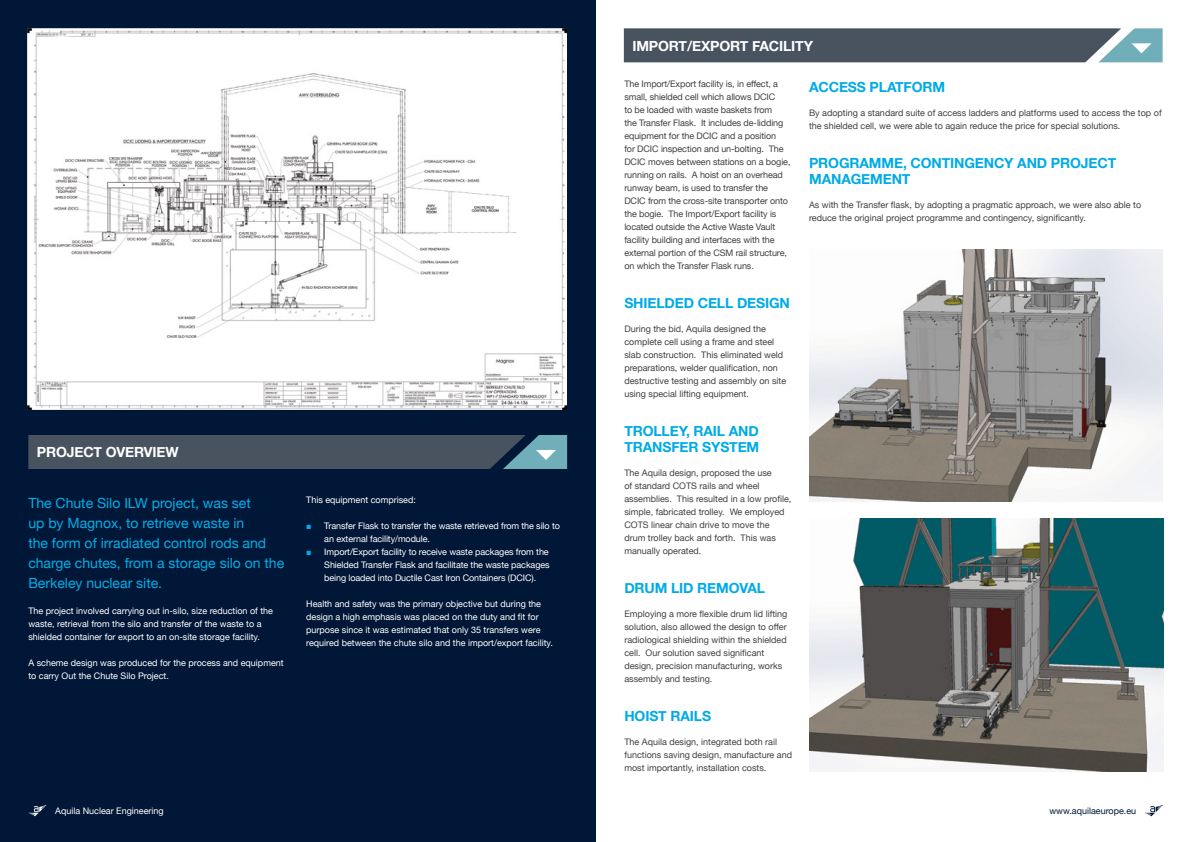
<style>
.page{position:relative;width:1191px;height:842px;background:#fff}
.page>*{position:absolute;margin:0;border:0;box-sizing:border-box;transform-origin:0 0}
.t1{font:14px/20px "Helvetica Neue";color:#00b0e9}
.t2{font:700 14px/16px "Helvetica Neue";letter-spacing:-.01em;color:#00aae7}
.t3{font:700 14px "Helvetica Neue";letter-spacing:-.01em;color:#fff}
.t4{font:9px/13px "Helvetica Neue";color:#414042}
.t5{font:9px/13px "Helvetica Neue";color:#fff}
.t6{font:9px "Helvetica Neue";color:#001738}
.s1{font-family:"Arial";color:#00aae7}
</style>
<div class="page">
<div style="left:0;top:0;width:595px;height:842px;background:#001738"></div>
<img style="left:28px;top:28px;width:538px;height:381px">
<svg style="left:28px;top:435px;width:539px;height:34px;background:#4b5966"></svg>
<svg style="left:624px;top:28px;width:538px;height:34px;background:#53606d"></svg>
<img style="left:809px;top:519px;width:354px;height:252px">
<img style="left:809px;top:250px;width:353px;height:252px">
<svg style="left:1145px;top:805px;width:18px;height:11px"></svg>
<svg style="left:28px;top:805px;width:19px;height:11px"></svg>
<h1 class="t3" style="left:37px;top:441px;width:143px">PROJECT OVERVIEW</h1>
<h1 class="t1" style="left:28px;top:494px;width:257px">The Chute Silo ILW project, was set<br>up by Magnox, to retrieve waste in<br>the form of irradiated control rods and charge chutes, from a storage silo on the Berkeley nuclear site.</h1>
<p class="t5" style="left:28px;top:605px;width:246px">The project involved carrying out in-silo, size reduction of the waste, retrieval from the silo and transfer of the waste to a shielded container for export to an on-site storage facility.</p>
<p class="t5" style="left:28px;top:657px;width:257px">A scheme design was produced for the process and equipment to carry Out the Chute Silo Project.</p>
<p class="t5" style="left:306px;top:494px;width:111px">This equipment comprised:</p>
<p class="t5" style="left:324px;top:520px;width:237px;text-indent:-18px"><span class="s1">■</span> Transfer Flask to transfer the waste retrieved from the silo to an external facility/module.</p>
<p class="t5" style="left:324px;top:546px;width:227px;text-align:justify;text-indent:-18px"><span class="s1">■</span> Import/Export facility to receive waste packages from the Shielded Transfer Flask and facilitate the waste packages being loaded into Ductile Cast Iron Containers (DCIC).</p>
<p class="t5" style="left:306px;top:598px;width:248px">Health and safety was the primary objective but during the design a high emphasis was placed on the duty and fit for purpose since it was estimated that only 35 transfers were required between the chute silo and the import/export facility.</p>
<h1 class="t3" style="left:632px;top:35px;width:182px">IMPORT/EXPORT FACILITY</h1>
<h1 class="t2" style="left:809px;top:79px;width:138px">ACCESS PLATFORM</h1>
<p class="t4" style="left:809px;top:107px;width:354px">By adopting a standard suite of access ladders and platforms used to access the top of the shielded cell, we were able to again reduce the price for special solutions.</p>
<h1 class="t2" style="left:809px;top:155px;width:309px">PROGRAMME, CONTINGENCY AND PROJECT<br>MANAGEMENT</h1>
<p class="t4" style="left:809px;top:199px;width:334px">As with the Transfer flask, by adopting a pragmatic approach, we were also able to reduce the original project programme and contingency, significantly.</p>
<p class="t4" style="left:624px;top:78px;width:168px">The Import/Export facility is, in effect, a small, shielded cell which allows DCIC<br>to be loaded with waste baskets from<br>the Transfer Flask. It includes de-lidding equipment for the DCIC and a position<br>for DCIC inspection and un-bolting. The DCIC moves between stations on a bogie, running on rails. A hoist on an overhead runway beam, is used to transfer the DCIC from the cross-site transporter onto the bogie. The Import/Export facility is located outside the Active Waste Vault facility building and interfaces with the external portion of the CSM rail structure, on which the Transfer Flask runs.</p>
<h1 class="t2" style="left:624px;top:295px;width:167px">SHIELDED CELL DESIGN</h1>
<p class="t4" style="left:624px;top:323px;width:163px">During the bid, Aquila designed the complete cell using a frame and steel slab construction. This eliminated weld preparations, welder qualification, non destructive testing and assembly on site using special lifting equipment.</p>
<h1 class="t2" style="left:624px;top:423px;width:136px">TROLLEY, RAIL AND<br>TRANSFER SYSTEM</h1>
<p class="t4" style="left:624px;top:467px;width:169px">The Aquila design, proposed the use<br>of standard COTS rails and wheel assemblies. This resulted in a low profile, simple, fabricated trolley. We employed COTS linear chain drive to move the drum trolley back and forth. This was manually operated.</p>
<h1 class="t2" style="left:624px;top:580px;width:142px">DRUM LID REMOVAL</h1>
<p class="t4" style="left:624px;top:608px;width:165px">Employing a more flexible drum lid lifting solution, also allowed the design to offer radiological shielding within the shielded cell. Our solution saved significant design, precision manufacturing, works assembly and testing.</p>
<h1 class="t2" style="left:624px;top:708px;width:88px">HOIST RAILS</h1>
<p class="t4" style="left:624px;top:736px;width:169px">The Aquila design, integrated both rail functions saving design, manufacture and most importantly, installation costs.</p>
<p class="t5" style="left:55px;top:804px;width:110px">Aquila Nuclear Engineering</p>
<p class="t6" style="left:1049px;top:804px;width:88px">www.aquilaeurope.eu</p>
</div>
